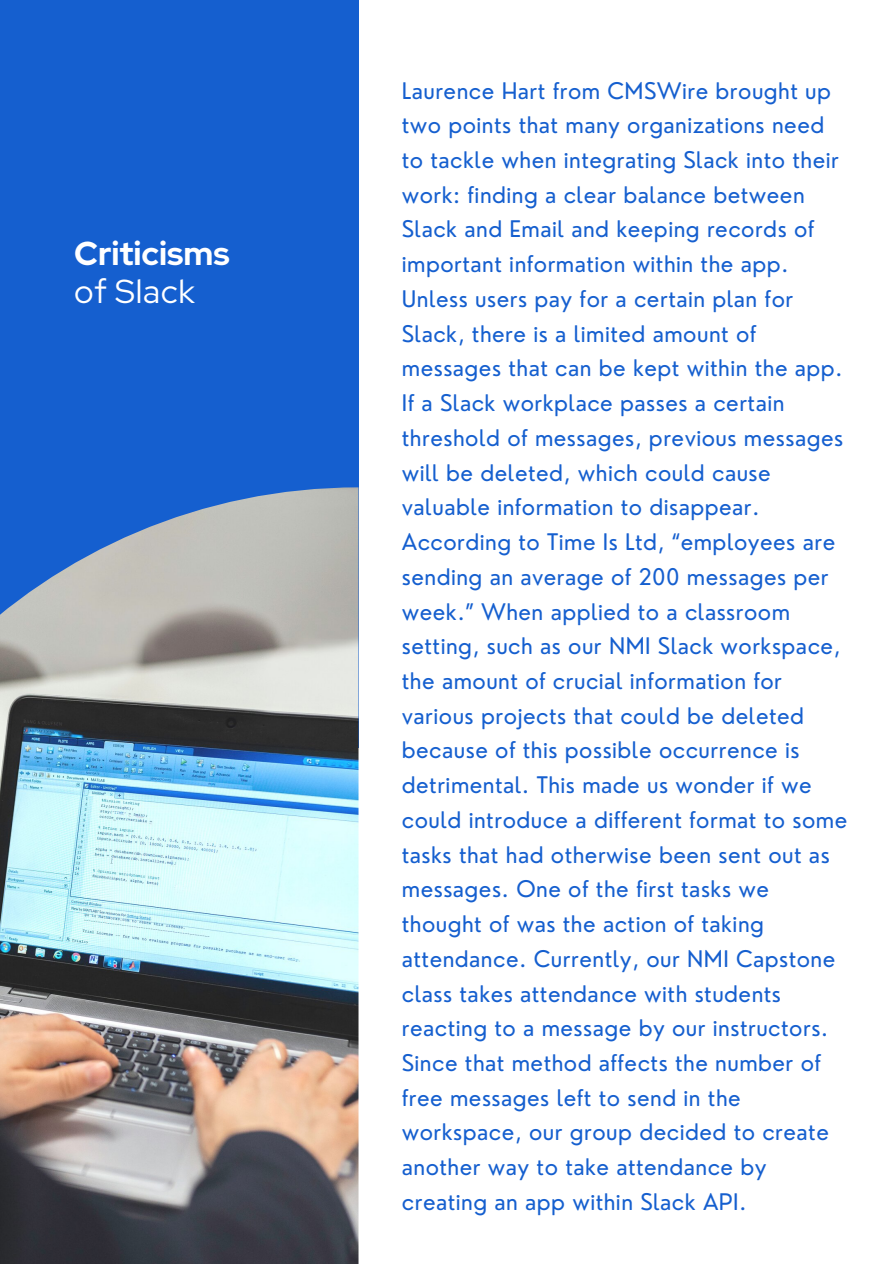
<style>
.page{position:relative;width:894px;height:1264px;background:#fff}
.page>*{position:absolute;margin:0;border:0;box-sizing:border-box;transform-origin:0 0}
.t1{font:700 33px "Red Hat Display";color:#fff}
.t2{font:33px "Red Hat Display";letter-spacing:.02em;color:#fff}
.t3{font:22.35px/34.7px "Nourd";letter-spacing:.02em;color:#155fcf}
</style>
<div class="page">
<div style="left:0;top:0;width:358px;height:748px;background:#155fcf"></div>
<img style="left:0;top:487px;width:358px;height:776px">
<p class="t1" style="left:74px;top:231px;width:157px">Criticisms</p>
<p class="t2" style="left:74px;top:269px;width:122px">of Slack</p>
<p class="t3" style="left:402px;top:73px;width:447px">Laurence Hart from CMSWire brought up two points that many organizations need to tackle when integrating Slack into their work: finding a clear balance between Slack and Email and keeping records of important information within the app.<br>Unless users pay for a certain plan for Slack, there is a limited amount of messages that can be kept within the app.<br>If a Slack workplace passes a certain threshold of messages, previous messages will be deleted, which could cause valuable information to disappear.<br>According to Time Is Ltd, “employees are sending an average of 200 messages per week.” When applied to a classroom setting, such as our NMI Slack workspace, the amount of crucial information for various projects that could be deleted because of this possible occurrence is detrimental. This made us wonder if we could introduce a different format to some tasks that had otherwise been sent out as messages. One of the first tasks we thought of was the action of taking attendance. Currently, our NMI Capstone class takes attendance with students reacting to a message by our instructors.<br>Since that method affects the number of free messages left to send in the workspace, our group decided to create another way to take attendance by creating an app within Slack API.</p>
</div>
